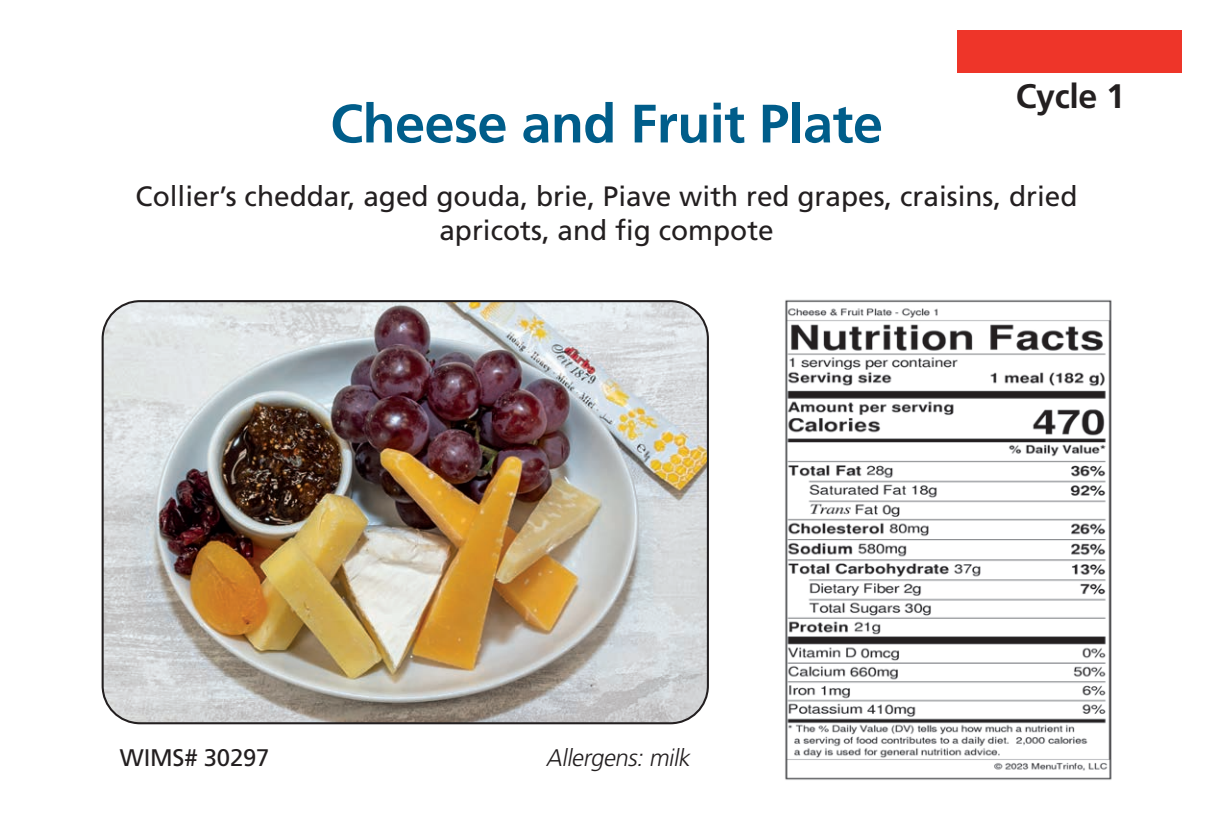
<style>
.page{position:relative;width:1212px;height:834px;background:#fff}
.page>*{position:absolute;margin:0;border:0;box-sizing:border-box;transform-origin:0 0}
.t1{font:700 54px "Frutiger";letter-spacing:-.01em;color:#005d8a}
.t2{font:700 34px "Frutiger";letter-spacing:-.01em;color:#231f20}
.t3{font:28px/33.6px "Frutiger";color:#231f20;text-align:center}
.t4{font:italic 300 24px "Frutiger";color:#231f20}
.t5{font:24px "Frutiger";letter-spacing:-.01em;color:#231f20}
</style>
<div class="page">
<img style="left:103px;top:301px;width:605px;height:422px">
<div style="left:102px;top:300px;width:607px;height:424px;border:2px solid #231f20;border-radius:37px"></div>
<img style="left:785px;top:299px;width:327px;height:481px">
<div style="left:957px;top:30px;width:225px;height:43px;background:#ee3529"></div>
<h1 class="t1" style="left:330px;top:92px;width:554px">Cheese and Fruit Plate</h1>
<p class="t2" style="left:1016px;top:76px;width:111px">Cycle 1</p>
<p class="t3" style="left:136px;top:179px;width:943px">Collier’s cheddar, aged gouda, brie, Piave with red grapes, craisins, dried apricots, and fig compote</p>
<p class="t5" style="left:120px;top:743px;width:151px">WIMS# 30297</p>
<p class="t4" style="left:546px;top:744px;width:150px">Allergens:milk</p>
</div>
